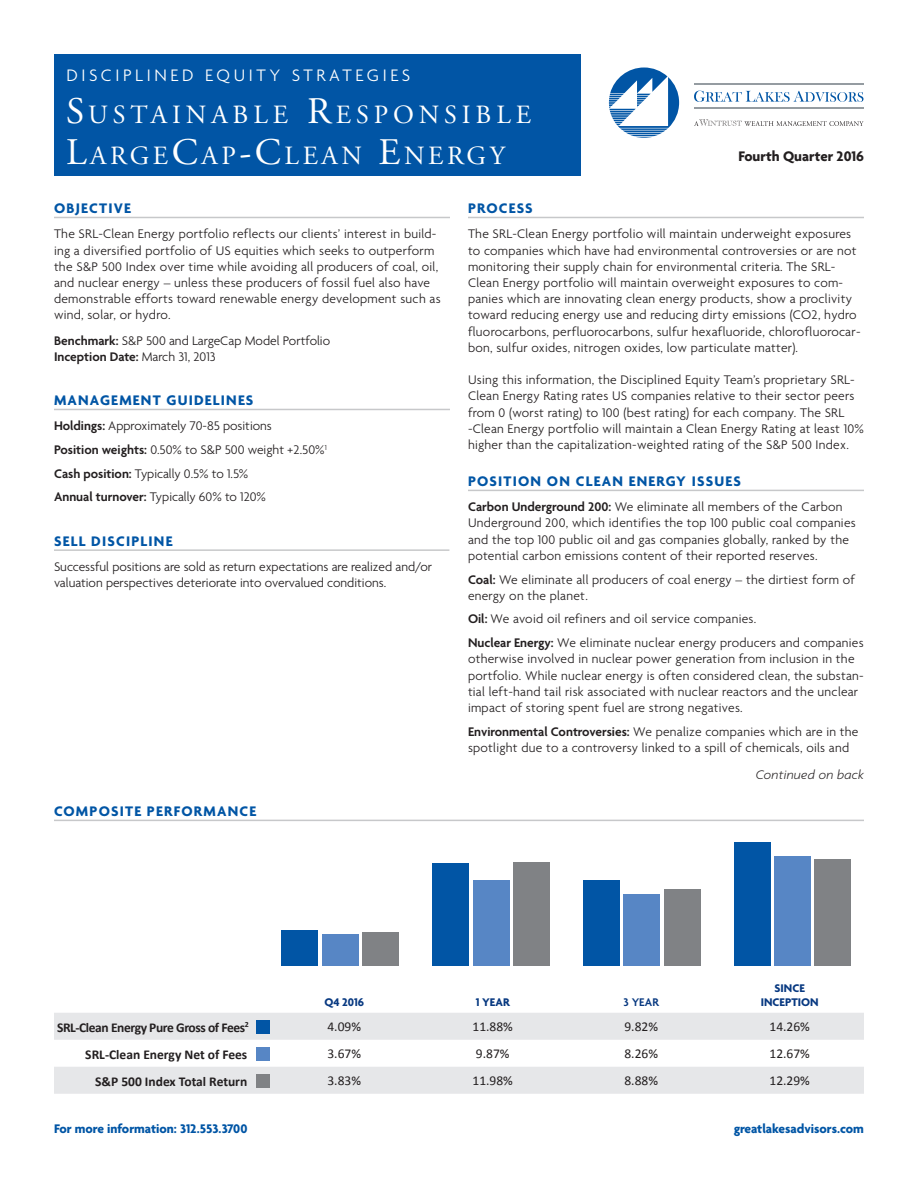
<style>
.page{position:relative;width:918px;height:1188px;background:#fff}
.page>*{position:absolute;margin:0;border:0;box-sizing:border-box;transform-origin:0 0}
.t1{font:26.25px/40.5px "Adobe Garamond";letter-spacing:.185em;color:#fff}
.t2{font:300 18px "Agenda";letter-spacing:.2em;color:#fff}
.t3{font:18px "Adobe Garamond";letter-spacing:.2em;color:#fff}
.Content_Header{font:700 15px "Agenda";letter-spacing:.08em;color:#0155a5}
.Publication_Date{font:700 15px "Agenda";color:#231f20}
.Body_Copy{font:300 13.5px/16.2px "Agenda";letter-spacing:.02em;color:#231f20}
.Body_Copy-2{font:300 13.5px/16.2px "Agenda";color:#231f20}
.Body_Copy-3{font:13.5px "Calibri";color:#231f20}
.t4{font:700 13.5px "Agenda";color:#0155a5}
.Body_Copy-4{font:700 13.5px "Calibri";letter-spacing:-.01em;color:#231f20}
.Body_Copy-5{font:300 13.5px "Agenda";letter-spacing:-.005em;color:#231f20}
.Body_Copy-6{font:700 13.5px "Calibri";letter-spacing:-.03em;color:#231f20}
.Body_Copy-7{font:600 13.5px "Agenda";color:#231f20}
.Body_Copy-8{font:italic 300 13.5px "Agenda";letter-spacing:.02em;color:#231f20}
.Chart_Title{font:700 12px/14.4px "Agenda";color:#083981;text-align:center}
.Chart_Title-2{font:600 12px "Agenda";color:#083981}
.s1{font-size:37.5px}
.s2{font-weight:600}
.s3{font-weight:300}
</style>
<div class="page">
<div style="left:54px;top:54px;width:526px;height:122px;background:#0155a5"></div>
<svg style="left:694px;top:91px;width:169px;height:11px"></svg>
<hr style="left:694px;top:84px;width:170px;height:1px;background:#959ca1">
<hr style="left:694px;top:107px;width:170px;height:1px;background:#959ca1">
<svg style="left:694px;top:119px;width:170px;height:7px"></svg>
<svg style="left:609px;top:68px;width:70px;height:70px"></svg>
<hr style="left:54px;top:820px;width:810px;height:1px;background:#c7c8ca">
<hr style="left:54px;top:217px;width:396px;height:1px;background:#c7c8ca">
<hr style="left:468px;top:217px;width:396px;height:1px;background:#c7c8ca">
<hr style="left:468px;top:490px;width:396px;height:1px;background:#c7c8ca">
<hr style="left:54px;top:409px;width:396px;height:1px;background:#c7c8ca">
<hr style="left:54px;top:549px;width:395px;height:2px;background:#c7c8ca">
<svg style="left:54px;top:1013px;width:810px;height:81px;fill:#e6e7e9"></svg>
<div style="left:256px;top:1020px;width:14px;height:14px;background:#0155a5"></div>
<div style="left:256px;top:1047px;width:14px;height:14px;background:#5786c5"></div>
<div style="left:256px;top:1074px;width:14px;height:14px;background:#808285"></div>
<div style="left:362px;top:932px;width:37px;height:34px;background:#808285"></div>
<div style="left:513px;top:862px;width:36px;height:104px;background:#808285"></div>
<div style="left:664px;top:889px;width:36px;height:77px;background:#808285"></div>
<div style="left:815px;top:859px;width:36px;height:107px;background:#808285"></div>
<div style="left:322px;top:934px;width:36px;height:32px;background:#5786c5"></div>
<div style="left:473px;top:880px;width:36px;height:86px;background:#5786c5"></div>
<div style="left:624px;top:894px;width:36px;height:72px;background:#5786c5"></div>
<div style="left:775px;top:856px;width:36px;height:110px;background:#5786c5"></div>
<div style="left:282px;top:930px;width:36px;height:36px;background:#0155a5"></div>
<div style="left:433px;top:863px;width:36px;height:103px;background:#0155a5"></div>
<div style="left:584px;top:880px;width:36px;height:86px;background:#0155a5"></div>
<div style="left:734px;top:842px;width:37px;height:124px;background:#0155a5"></div>
<p class="t3" style="left:68px;top:65px;width:68px">F XED</p>
<p class="t3" style="left:173px;top:65px;width:214px">COME STRATEGIES</p>
<p class="t1" style="left:66px;top:95px;width:467px"><span class="s1">S</span>USTAINABLE <span class="s1">R</span>ESPONSIBLE<br><span class="s1">L</span>ARGE<span class="s1">C</span>AP<span class="s1">-C</span>LEAN <span class="s1">E</span>NERGY</p>
<p class="t2" style="left:66px;top:65px;width:345px">DISCIPLINED EQUITY STRATEGIES</p>
<p class="Publication_Date" style="left:738px;top:148px;width:127px">Fourth Quarter 2016</p>
<p class="Content_Header" style="left:54px;top:200px;width:78px">OBJECTIVE</p>
<p class="Body_Copy" style="left:54px;top:227px;width:388px">The SRL-Clean Energy portfolio reflects our clients’ interest in build&shy;ing a diversified portfolio of US equities which seeks to outperform the S&amp;P 500 Index over time while avoiding all producers of coal, oil, and nuclear energy – unless these producers of fossil fuel also have demonstrable efforts toward renewable energy development such as wind, solar, or hydro.</p>
<p class="Body_Copy-2" style="left:54px;top:333px;width:278px"><span class="s2">Benchmark:</span> S&amp;P 500 and LargeCap Model Portfolio</p>
<p class="Body_Copy-7" style="left:54px;top:349px;width:163px">Inception Date: <span class="s3">March 31, 2013</span></p>
<p class="Content_Header" style="left:54px;top:392px;width:201px">MANAGEMENT GUIDELINES</p>
<p class="Body_Copy-2" style="left:54px;top:419px;width:219px"><span class="s2">Holdings:</span> Approximately 70-85 positions</p>
<p class="Body_Copy-2" style="left:54px;top:442px;width:274px"><span class="s2">Position weights:</span> 0.50% to S&amp;P 500 weight +2.50%<sup>1</sup></p>
<p class="Body_Copy-5" style="left:54px;top:466px;width:196px"><span class="s2">Cash position:</span> Typically 0.5% to 1.5%</p>
<p class="Body_Copy-2" style="left:54px;top:490px;width:214px"><span class="s2">Annual turnover:</span> Typically 60% to 120%</p>
<p class="Content_Header" style="left:54px;top:533px;width:120px">SELL DISCIPLINE</p>
<p class="Body_Copy-2" style="left:54px;top:559px;width:380px">Successful positions are sold as return expectations are realized and/or valuation perspectives deteriorate into overvalued conditions.</p>
<p class="Content_Header" style="left:54px;top:803px;width:204px">COMPOSITE PERFORMANCE</p>
<p class="Content_Header" style="left:468px;top:200px;width:66px">PROCESS</p>
<p class="Body_Copy" style="left:468px;top:227px;width:394px">The SRL-Clean Energy portfolio will maintain underweight exposures to companies which have had environmental controversies or are not monitoring their supply chain for environmental criteria. The SRL-Clean Energy portfolio will maintain overweight exposures to com&shy;panies which are innovating clean energy products, show a proclivity toward reducing energy use and reducing dirty emissions (CO2, hydro fluorocarbons, perfluorocarbons, sulfur hexafluoride, chlorofluorocar&shy;bon, sulfur oxides, nitrogen oxides, low particulate matter).</p>
<p class="Body_Copy" style="left:468px;top:373px;width:397px">Using this information, the Disciplined Equity Team’s proprietary SRL-Clean Energy Rating rates US companies relative to their sector peers from 0 (worst rating) to 100 (best rating) for each company. The SRL -Clean Energy portfolio will maintain a Clean Energy Rating at least 10% higher than the capitalization-weighted rating of the S&amp;P 500 Index.</p>
<p class="Content_Header" style="left:468px;top:473px;width:274px">POSITION ON CLEAN ENERGY ISSUES</p>
<p class="Body_Copy" style="left:468px;top:500px;width:389px"><span class="s2">Carbon Underground 200:</span> We eliminate all members of the Carbon Underground 200, which identifies the top 100 public coal companies and the top 100 public oil and gas companies globally, ranked by the potential carbon emissions content of their reported reserves.</p>
<p class="Body_Copy" style="left:468px;top:572px;width:389px"><span class="s2">Coal:</span> We eliminate all producers of coal energy – the dirtiest form of energy on the planet.</p>
<p class="Body_Copy" style="left:468px;top:612px;width:290px"><span class="s2">Oil:</span> We avoid oil refiners and oil service companies.</p>
<p class="Body_Copy" style="left:468px;top:636px;width:397px"><span class="s2">Nuclear Energy:</span> We eliminate nuclear energy producers and companies otherwise involved in nuclear power generation from inclusion in the portfolio. While nuclear energy is often considered clean, the substan&shy;tial left-hand tail risk associated with nuclear reactors and the unclear impact of storing spent fuel are strong negatives.</p>
<p class="Body_Copy" style="left:468px;top:724px;width:392px"><span class="s2">Environmental Controversies:</span> We penalize companies which are in the spotlight due to a controversy linked to a spill of chemicals, oils and</p>
<p class="Body_Copy-8" style="left:756px;top:766px;width:110px">Continued on back</p>
<p class="Chart_Title" style="left:324px;top:996px;width:41px">Q4 2016</p>
<p class="Chart_Title" style="left:476px;top:996px;width:36px">1 YEAR</p>
<p class="Chart_Title-2" style="left:624px;top:996px;width:37px">3 YEAR</p>
<p class="Chart_Title" style="left:761px;top:981px;width:59px">SINCE<br>INCEPTION</p>
<p class="Body_Copy-6" style="left:57px;top:1019px;width:193px">SRL-Clean Energy Pure Gross of Fees<sup>2</sup></p>
<p class="Body_Copy-3" style="left:327px;top:1018px;width:35px">4.09%</p>
<p class="Body_Copy-3" style="left:473px;top:1018px;width:42px">11.88%</p>
<p class="Body_Copy-3" style="left:624px;top:1018px;width:35px">9.82%</p>
<p class="Body_Copy-3" style="left:770px;top:1018px;width:42px">14.26%</p>
<p class="Body_Copy-4" style="left:85px;top:1046px;width:164px">SRL-Clean Energy Net of Fees</p>
<p class="Body_Copy-3" style="left:327px;top:1045px;width:35px">3.67%</p>
<p class="Body_Copy-3" style="left:476px;top:1045px;width:35px">9.87%</p>
<p class="Body_Copy-3" style="left:624px;top:1045px;width:35px">8.26%</p>
<p class="Body_Copy-3" style="left:770px;top:1045px;width:42px">12.67%</p>
<p class="Body_Copy-4" style="left:95px;top:1073px;width:154px">S&amp;P 500 Index Total Return</p>
<p class="Body_Copy-3" style="left:327px;top:1072px;width:35px">3.83%</p>
<p class="Body_Copy-3" style="left:473px;top:1072px;width:42px">11.98%</p>
<p class="Body_Copy-3" style="left:624px;top:1072px;width:35px">8.88%</p>
<p class="Body_Copy-3" style="left:770px;top:1072px;width:42px">12.29%</p>
<p class="t4" style="left:54px;top:1121px;width:195px">For more information: 312.553.3700</p>
<p class="t4" style="left:734px;top:1121px;width:132px">greatlakesadvisors.com</p>
</div>
